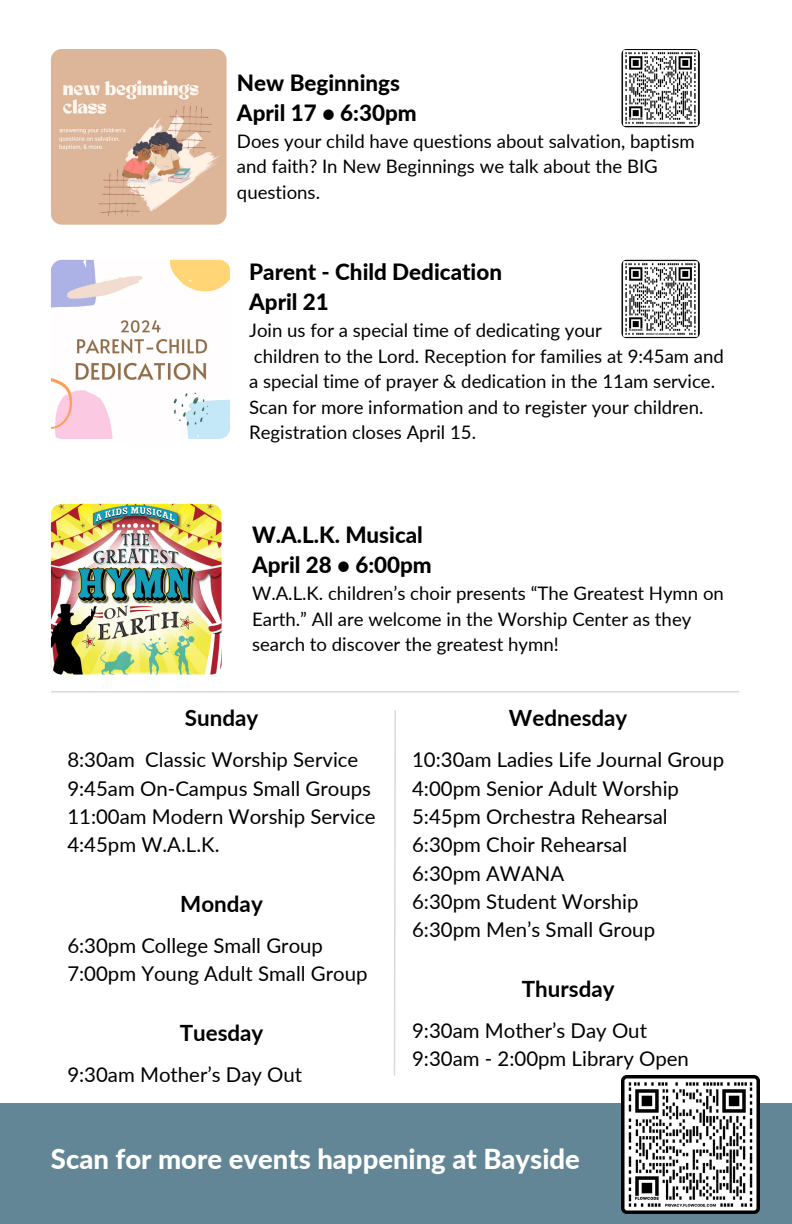
<style>
.page{position:relative;width:792px;height:1224px;background:#fff}
.page>*{position:absolute;margin:0;border:0;box-sizing:border-box;transform-origin:0 0}
.t1{font:800 27.4px "Lato";color:#fff}
.t2{font:800 22.4px "Lato";color:#000}
.t3{font:700 22.4px "Lato";color:#000}
.t4{font:20.4px/28.4px "Lato";color:#000}
.t5{font:18.6px/25.6px "Lato";color:#000}
</style>
<div class="page">
<svg style="left:394px;top:710px;width:2px;height:366px"></svg>
<div style="left:0;top:1104px;width:792px;height:120px;background:#628695"></div>
<hr style="left:52px;top:691px;width:687px;height:2px;background:#d9d9d9">
<img style="left:622px;top:1075px;width:138px;height:138px">
<img style="left:51px;top:49px;width:176px;height:176px;border-radius:11px">
<img style="left:622px;top:49px;width:78px;height:78px;border-radius:5px">
<img style="left:51px;top:504px;width:171px;height:171px;border-radius:11px">
<img style="left:51px;top:260px;width:179px;height:179px;border-radius:11px">
<img style="left:622px;top:260px;width:78px;height:78px;border-radius:5px">
<p class="t2" style="left:237px;top:69px;width:164px">New Beginnings</p>
<h2 class="t2" style="left:237px;top:99px;width:181px">April 17 • 6:30pm</h2>
<h3 class="t5" style="left:237px;top:128px;width:459px">Does your child have questions about salvation, baptism and faith? In New Beginnings we talk about the BIG questions.</h3>
<h3 class="t2" style="left:249px;top:258px;width:254px">Parent - Child Dedication</h3>
<h2 class="t2" style="left:249px;top:288px;width:81px">April 21</h2>
<h3 class="t5" style="left:249px;top:317px;width:354px">Join us for a special time of dedicating your</h3>
<p class="t5" style="left:249px;top:343px;width:476px">children to the Lord. Reception for families at 9:45am and a special time of prayer &amp; dedication in the 11am service.<br>Scan for more information and to register your children.<br>Registration closes April 15.</p>
<h3 class="t2" style="left:252px;top:521px;width:172px">W.A.L.K. Musical</h3>
<h2 class="t2" style="left:252px;top:551px;width:181px">April 28 • 6:00pm</h2>
<h3 class="t5" style="left:252px;top:580px;width:473px">W.A.L.K. children’s choir presents “The Greatest Hymn on<br>Earth.” All are welcome in the Worship Center as they search to discover the greatest hymn!</h3>
<p class="t3" style="left:185px;top:704px;width:75px">Sunday</p>
<p class="t4" style="left:67px;top:745px;width:310px">8:30am Classic Worship Service<br>9:45am On-Campus Small Groups<br>11:00am Modern Worship Service<br>4:45pm W.A.L.K.</p>
<p class="t3" style="left:180px;top:890px;width:84px">Monday</p>
<p class="t4" style="left:67px;top:931px;width:302px">6:30pm College Small Group<br>7:00pm Young Adult Small Group</p>
<p class="t3" style="left:180px;top:1019px;width:85px">Tuesday</p>
<p class="t4" style="left:67px;top:1060px;width:236px">9:30am Mother’s Day Out</p>
<p class="t3" style="left:509px;top:704px;width:120px">Wednesday</p>
<p class="t4" style="left:412px;top:745px;width:313px">10:30am Ladies Life Journal Group<br>4:00pm Senior Adult Worship<br>5:45pm Orchestra Rehearsal<br>6:30pm Choir Rehearsal<br>6:30pm AWANA<br>6:30pm Student Worship<br>6:30pm Men’s Small Group</p>
<p class="t3" style="left:522px;top:975px;width:94px">Thursday</p>
<p class="t4" style="left:412px;top:1016px;width:278px">9:30am Mother’s Day Out<br>9:30am - 2:00pm Library Open</p>
<p class="t1" style="left:51px;top:1142px;width:530px">Scan for more events happening at Bayside</p>
</div>
